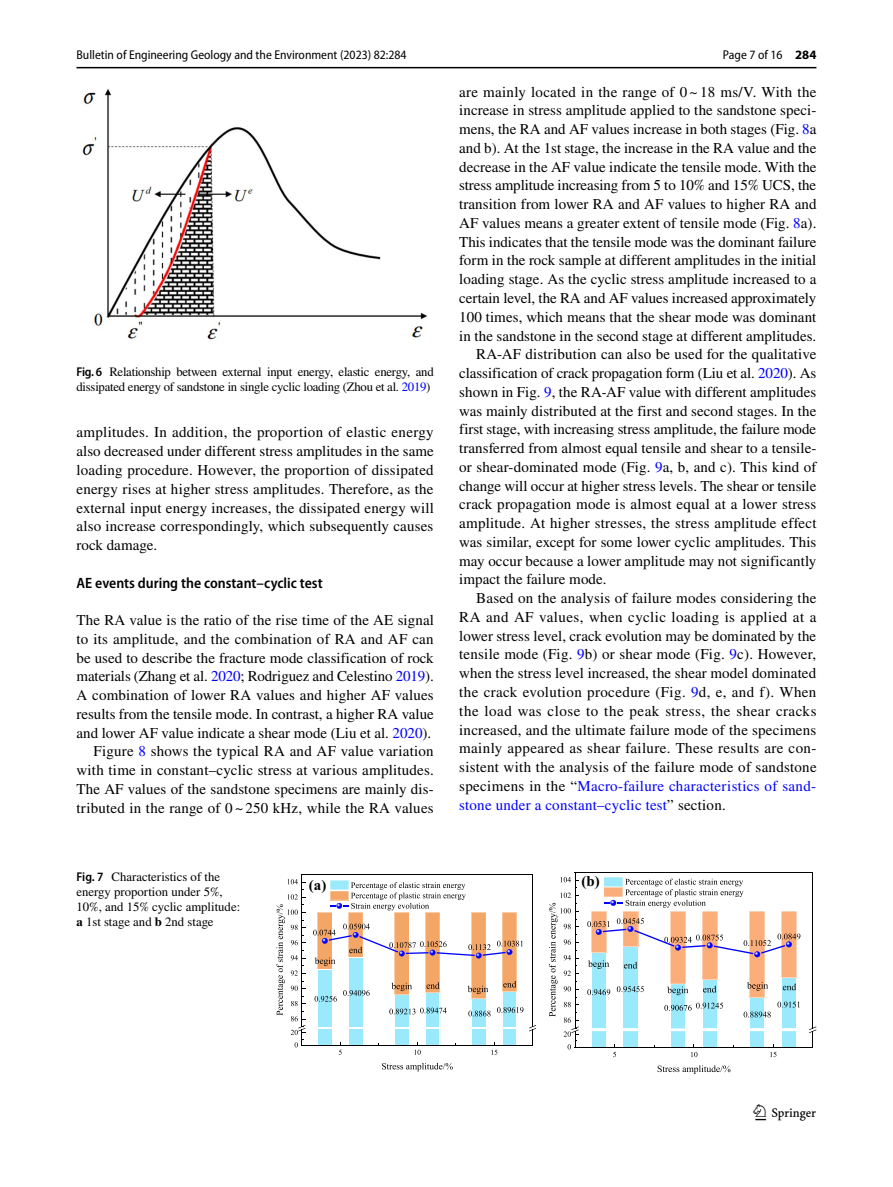
<style>
.page{position:relative;width:893px;height:1187px;background:#fff}
.page>*{position:absolute;margin:0;border:0;box-sizing:border-box;transform-origin:0 0}
.t1{font:22.5px "Springnew Regular 3";color:#000}
.t2{font:15px/18.8px "STIX";letter-spacing:.005em;color:#000;text-align:justify}
.t3{font:15px "STIX";letter-spacing:.025em;color:#000}
.t4{font:15px "STIX";letter-spacing:.02em;color:#00f}
.t5{font:15px "STIX";letter-spacing:.035em;color:#000}
.t6{font:15px "STIX";letter-spacing:.03em;color:#000}
.t7{font:600 semi-condensed 15px "Myriad Pro";color:#000}
.t8{font:700 15px "Times New Roman";color:#000}
.t9{font:12.75px/15px "STIX";letter-spacing:-.02em;color:#000}
.t10{font:12.75px/15px "STIX";color:#000}
.t11{font:semi-condensed 12.75px "Myriad Pro";color:#000}
.s1{font-family:"Myriad Pro";font-weight:600;font-stretch:semi-condensed}
.s2{color:#00f}
.s3{font-weight:700;font-stretch:normal}
.s4{color:#000}
.s5{font-weight:700}
</style>
<div class="page">
<hr style="left:77px;top:67px;width:739px;height:1px;background:#000">
<img style="left:82px;top:89px;width:346px;height:251px">
<hr style="left:301px;top:1044px;width:232px;height:1px;background:#000">
<hr style="left:301px;top:874px;width:232px;height:1px;background:#000">
<hr style="left:532px;top:874px;width:1px;height:152px;background:#000">
<svg style="left:529px;top:1025px;width:7px;height:20px"></svg>
<svg style="left:276px;top:875px;width:29px;height:172px"></svg>
<svg style="left:382px;top:1063px;width:71px;height:8px"></svg>
<svg style="left:313px;top:880px;width:210px;height:174px"></svg>
<hr style="left:575px;top:1046px;width:238px;height:1px;background:#000">
<hr style="left:575px;top:871px;width:238px;height:1px;background:#000">
<hr style="left:812px;top:871px;width:1px;height:157px;background:#000">
<svg style="left:809px;top:1026px;width:7px;height:21px"></svg>
<svg style="left:549px;top:871px;width:30px;height:178px"></svg>
<svg style="left:658px;top:1065px;width:72px;height:8px"></svg>
<svg style="left:587px;top:877px;width:213px;height:180px"></svg>
<p class="t11" style="left:77px;top:48px;width:332px">Bulletin of Engineering Geology and the Environment (2023) 82:284</p>
<p class="t9" style="left:77px;top:365px;width:359px"><span class="s1">Fig. 6</span> Relationship between external input energy, elastic energy, and dissipated energy of sandstone in single cyclic loading (Zhou et al. <span class="s2">2019</span>)</p>
<p class="t2" style="left:77px;top:424px;width:359px">amplitudes. In addition, the proportion of elastic energy also decreased under different stress amplitudes in the same loading procedure. However, the proportion of dissipated energy rises at higher stress amplitudes. Therefore, as the external input energy increases, the dissipated energy will also increase correspondingly, which subsequently causes rock damage.</p>
<p class="t7" style="left:77px;top:574px;width:248px">AE events during the constant–cyclic test</p>
<p class="t2" style="left:77px;top:611px;width:359px;text-align:right">The RA value is the ratio of the rise time of the AE signal to its amplitude, and the combination of RA and AF can be used to describe the fracture mode classification of rock materials (Zhang et al. <span class="s2">2020</span>; Rodriguez and Celestino <span class="s2">2019</span>).<br>A combination of lower RA values and higher AF values results from the tensile mode. In contrast, a higher RA value and lower AF value indicate a shear mode (Liu et al. <span class="s2">2020</span>).<br>Figure <span class="s2">8</span> shows the typical RA and AF value variation with time in constant–cyclic stress at various amplitudes.<br>The AF values of the sandstone specimens are mainly dis&shy;tributed in the range of 0 ~ 250 kHz, while the RA values</p>
<p class="t11" style="left:723px;top:48px;width:95px">Page 7 of 16 <span class="s3">284</span></p>
<p class="t2" style="left:459px;top:83px;width:359px">are mainly located in the range of 0 ~ 18 ms/V. With the</p>
<p class="t2" style="left:459px;top:102px;width:359px">increase in stress amplitude applied to the sandstone speci-</p>
<p class="t2" style="left:459px;top:121px;width:359px">mens, the RA and AF values increase in both stages (Fig. <span class="s2">8</span>a</p>
<p class="t2" style="left:459px;top:139px;width:359px">and b). At the 1st stage, the increase in the RA value and the</p>
<p class="t2" style="left:459px;top:158px;width:359px">decrease in the AF value indicate the tensile mode. With the</p>
<p class="t2" style="left:459px;top:177px;width:359px">stress amplitude increasing from 5 to 10% and 15% UCS, the</p>
<p class="t2" style="left:459px;top:196px;width:359px">transition from lower RA and AF values to higher RA and</p>
<p class="t2" style="left:459px;top:214px;width:359px">AF values means a greater extent of tensile mode (Fig. <span class="s2">8</span>a).</p>
<p class="t2" style="left:459px;top:233px;width:359px">This indicates that the tensile mode was the dominant failure</p>
<p class="t2" style="left:459px;top:252px;width:359px">form in the rock sample at different amplitudes in the initial</p>
<p class="t2" style="left:459px;top:271px;width:359px">loading stage. As the cyclic stress amplitude increased to a</p>
<p class="t2" style="left:459px;top:289px;width:358px">certain level, the RA and AF values increased approximately</p>
<p class="t2" style="left:459px;top:308px;width:359px">100 times, which means that the shear mode was dominant</p>
<p class="t2" style="left:459px;top:327px;width:359px">in the sandstone in the second stage at different amplitudes.</p>
<p class="t2" style="left:476px;top:346px;width:342px">RA-AF distribution can also be used for the qualitative</p>
<p class="t2" style="left:459px;top:364px;width:359px">classification of crack propagation form (Liu et al. <span class="s2">2020</span>). As</p>
<p class="t2" style="left:459px;top:383px;width:359px">shown in Fig. <span class="s2">9</span>, the RA-AF value with different amplitudes</p>
<p class="t2" style="left:459px;top:402px;width:359px">was mainly distributed at the first and second stages. In the</p>
<p class="t2" style="left:459px;top:421px;width:358px">first stage, with increasing stress amplitude, the failure mode</p>
<p class="t2" style="left:459px;top:439px;width:359px">transferred from almost equal tensile and shear to a tensile-</p>
<p class="t2" style="left:459px;top:458px;width:359px">or shear-dominated mode (Fig. <span class="s2">9</span>a, b, and c). This kind of</p>
<p class="t2" style="left:459px;top:477px;width:359px">change will occur at higher stress levels. The shear or tensile</p>
<p class="t2" style="left:459px;top:496px;width:359px">crack propagation mode is almost equal at a lower stress</p>
<p class="t2" style="left:459px;top:514px;width:359px">amplitude. At higher stresses, the stress amplitude effect</p>
<p class="t2" style="left:459px;top:533px;width:359px">was similar, except for some lower cyclic amplitudes. This</p>
<p class="t2" style="left:459px;top:552px;width:359px">may occur because a lower amplitude may not significantly</p>
<p class="t2" style="left:459px;top:571px;width:149px">impact the failure mode.</p>
<p class="t2" style="left:476px;top:589px;width:342px">Based on the analysis of failure modes considering the</p>
<p class="t6" style="left:459px;top:606px;width:359px">RA and AF values, when cyclic loading is applied at a</p>
<p class="t2" style="left:459px;top:627px;width:359px">lower stress level, crack evolution may be dominated by the</p>
<p class="t2" style="left:459px;top:646px;width:359px">tensile mode (Fig. <span class="s2">9</span>b) or shear mode (Fig. <span class="s2">9</span>c). However,</p>
<p class="t2" style="left:459px;top:664px;width:358px">when the stress level increased, the shear model dominated</p>
<p class="t3" style="left:459px;top:681px;width:359px">the crack evolution procedure (Fig. <span class="s2">9</span>d, e, and f). When</p>
<p class="t5" style="left:459px;top:700px;width:359px">the load was close to the peak stress, the shear cracks</p>
<p class="t2" style="left:459px;top:721px;width:359px">increased, and the ultimate failure mode of the specimens</p>
<p class="t3" style="left:459px;top:737px;width:359px">mainly appeared as shear failure. These results are con-</p>
<p class="t2" style="left:459px;top:758px;width:359px">sistent with the analysis of the failure mode of sandstone</p>
<p class="t4" style="left:459px;top:775px;width:358px"><span class="s4">specimens in the “</span>Macro-failure characteristics of sand-</p>
<p class="t4" style="left:459px;top:794px;width:268px">stone under a constant–cyclic test<span class="s4">” section.</span></p>
<p class="t10" style="left:77px;top:870px;width:165px"><span class="s1">Fig. 7</span> Characteristics of the energy proportion under 5%,<br>10%, and 15% cyclic amplitude: <span class="s5">a</span> 1st stage and <span class="s5">b</span> 2nd stage</p>
<p class="t8" style="left:309px;top:873px;width:19px">(a)</p>
<p class="t8" style="left:581px;top:869px;width:20px">(b)</p>
<h1 class="t1" style="left:755px;top:1104px;width:62px">1 3</h1>
</div>
